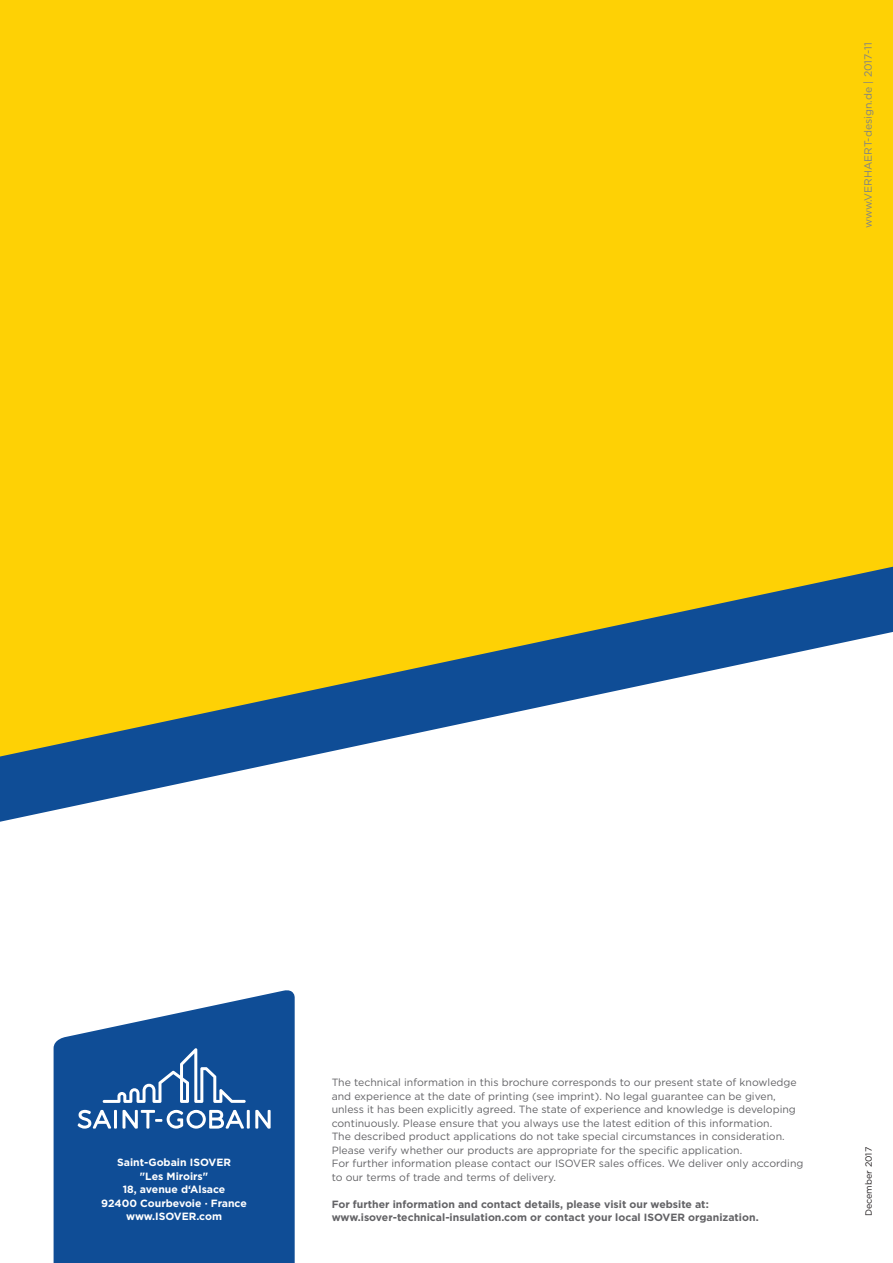
<style>
.page{position:relative;width:893px;height:1263px;background:#fff}
.page>*{position:absolute;margin:0;border:0;box-sizing:border-box;transform-origin:0 0}
.t1{font:10.5px/13.5px "Gotham";color:#636366}
.t2{font:700 10.5px/13.5px "Gotham";color:#636366}
.t3{font:700 10.5px/13.5px "Gotham";color:#fff;text-align:center}
.t4{font:10.5px "Gotham";color:#808285}
.t5{font:9px "Gotham";color:#231f20}
</style>
<div class="page">
<svg style="left:54px;top:990px;width:241px;height:273px;background:#2860a1"></svg>
<div style="left:0;top:0;width:893px;height:62px;background:#fed105"></div>
<div style="left:0;top:62px;width:893px;height:505px;background:#fed105"></div>
<svg style="left:78px;top:1110px;width:33px;height:18px"></svg>
<hr style="left:114px;top:1110px;width:3px;height:18px;background:#fff">
<svg style="left:123px;top:1110px;width:121px;height:18px"></svg>
<hr style="left:247px;top:1110px;width:3px;height:18px;background:#fff">
<svg style="left:255px;top:1110px;width:16px;height:18px"></svg>
<svg style="left:103px;top:1048px;width:143px;height:55px;background:#3569a6"></svg>
<svg style="left:0;top:567px;width:893px;height:255px"></svg>
<p class="t4" style="left:861px;top:228px;width:187px;rotate:-90deg">www.VERHAERT-design.de | 2017-11</p>
<p class="t3" style="left:101px;top:1156px;width:147px">Saint-Gobain ISOVER<br>"Les Miroirs"<br>18, avenue d‘Alsace<br>92400 Courbevoie · France www.ISOVER.com</p>
<p class="t1" style="left:332px;top:1075px;width:473px">The technical information in this brochure corresponds to our present state of knowledge and experience at the date of printing (see imprint). No legal guarantee can be given, unless it has been explicitly agreed. The state of experience and knowledge is developing continuously. Please ensure that you always use the latest edition of this information.<br>The described product applications do not take special circumstances in consideration.<br>Please verify whether our products are appropriate for the specific application.<br>For further information please contact our ISOVER sales offices. We deliver only according to our terms of trade and terms of delivery.</p>
<p class="t2" style="left:332px;top:1197px;width:428px">For further information and contact details, please visit our website at: www.isover-technical-insulation.com or contact your local ISOVER organization.</p>
<p class="t5" style="left:863px;top:1216px;width:71px;rotate:-90deg">December 2017</p>
</div>
